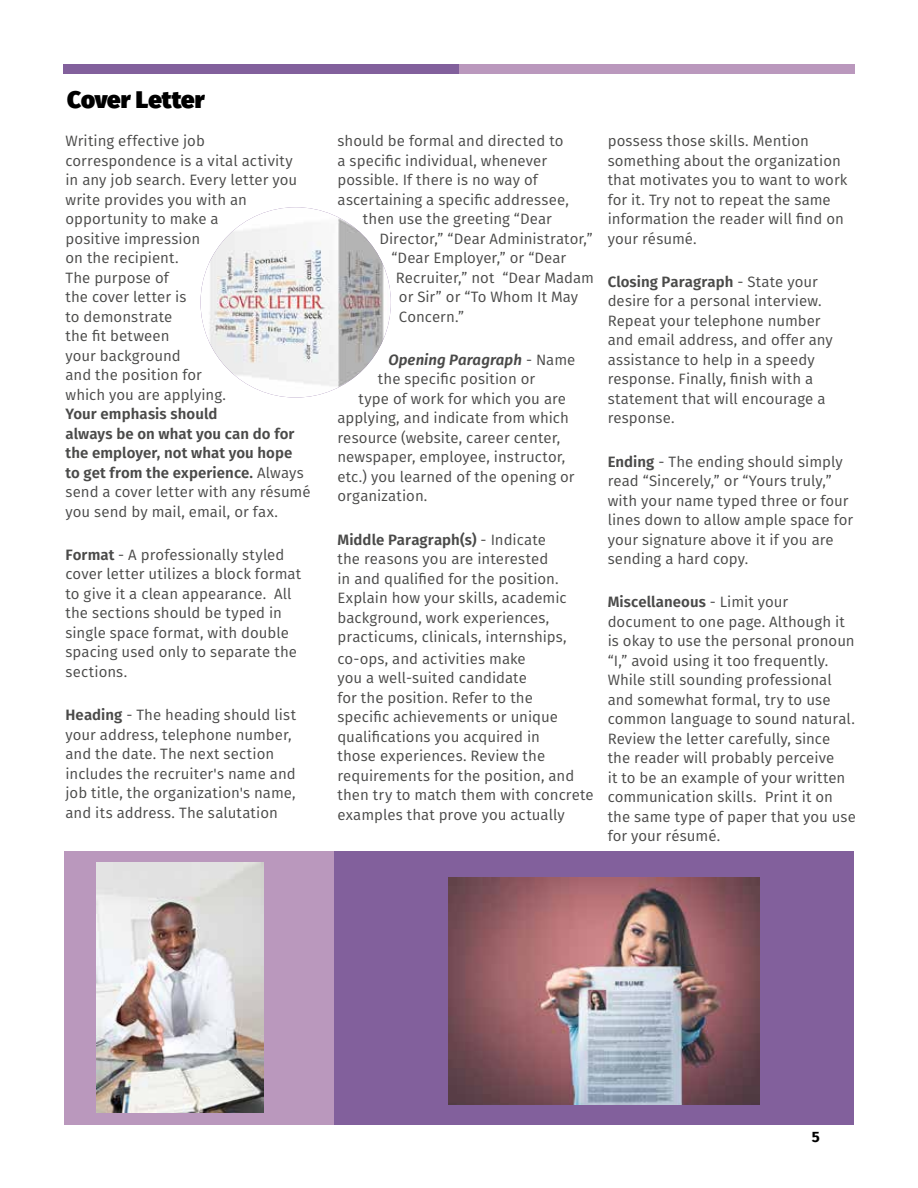
<style>
.page{position:relative;width:918px;height:1188px;background:#fff}
.page>*{position:absolute;margin:0;border:0;box-sizing:border-box;transform-origin:0 0}
.t1{font:900 24px "Fira Sans";letter-spacing:-.005em;color:#000}
.t2{font:15px/19.5px "Fira Sans";letter-spacing:.005em;color:#4a4a49}
.t3{font:600 15px/19.5px "Fira Sans";letter-spacing:.005em;color:#4a4a49}
.t4{font:italic 600 15px "Fira Sans";letter-spacing:.005em;color:#4a4a49}
.t5{font:700 15px "Fira Sans";color:#000}
.s1{font-weight:400}
.s2{font-weight:600}
.s3{font-weight:400;font-style:normal}
</style>
<div class="page">
<div style="left:64px;top:851px;width:271px;height:273px;background:#ba98bd"></div>
<div style="left:335px;top:851px;width:519px;height:273px;background:#82609c"></div>
<img style="left:201px;top:207px;width:190px;height:191px;border-radius:95px">
<div style="left:459px;top:64px;width:395px;height:9px;background:#ba98bd"></div>
<div style="left:64px;top:64px;width:395px;height:9px;background:#82609c"></div>
<img style="left:96px;top:863px;width:167px;height:250px">
<img style="left:449px;top:877px;width:311px;height:227px">
<h1 class="t1" style="left:67px;top:77px;width:139px">Cover Letter</h1>
<p class="t2" style="left:66px;top:131px;width:233px">Writing effective job correspondence is a vital activity in any job search. Every letter you write provides you with an opportunity to make a<br>positive impression<br>on the recipient.<br>The purpose of<br>the cover letter is<br>to demonstrate<br>the fit between<br>your background<br>and the position for<br>which you are applying.</p>
<p class="t3" style="left:66px;top:403px;width:247px">Your emphasis should<br>always be on what you can do for the employer, not what you hope<br>to get from the experience. <span class="s1">Always send a cover letter with any résumé you send by mail, email, or fax.</span></p>
<p class="t2" style="left:66px;top:545px;width:237px"><span class="s2">Format</span> - A professionally styled cover letter utilizes a block format to give it a clean appearance. All the sections should be typed in single space format, with double spacing used only to separate the sections.</p>
<p class="t2" style="left:66px;top:705px;width:232px"><span class="s2">Heading</span> - The heading should list your address, telephone number, and the date. The next section includes the recruiter's name and job title, the organization's name, and its address. The salutation</p>
<p class="t2" style="left:337px;top:131px;width:228px">should be formal and directed to</p>
<p class="t2" style="left:337px;top:150px;width:211px">a specific individual, whenever</p>
<p class="t2" style="left:337px;top:170px;width:202px">possible. If there is no way of</p>
<p class="t2" style="left:337px;top:189px;width:233px">ascertaining a specific addressee,</p>
<p class="t2" style="left:363px;top:209px;width:191px">then use the greeting “Dear</p>
<p class="t2" style="left:379px;top:228px;width:215px">Director,” “Dear Administrator,”</p>
<p class="t2" style="left:391px;top:248px;width:176px">“Dear Employer,” or “Dear</p>
<p class="t2" style="left:396px;top:267px;width:200px">Recruiter,” not “Dear Madam</p>
<p class="t2" style="left:399px;top:287px;width:181px">or Sir” or “To Whom It May</p>
<p class="t2" style="left:399px;top:306px;width:67px">Concern.”</p>
<p class="t4" style="left:388px;top:347px;width:188px">Opening Paragraph <span class="s3">- Name</span></p>
<p class="t2" style="left:378px;top:369px;width:159px">the specific position or</p>
<p class="t2" style="left:358px;top:388px;width:209px">type of work for which you are</p>
<p class="t2" style="left:337px;top:408px;width:233px">applying, and indicate from which</p>
<p class="t2" style="left:337px;top:427px;width:224px">resource (website, career center,</p>
<p class="t2" style="left:337px;top:447px;width:229px">newspaper, employee, instructor,</p>
<p class="t2" style="left:337px;top:466px;width:239px">etc.) you learned of the opening or</p>
<p class="t2" style="left:337px;top:486px;width:91px">organization.</p>
<p class="t2" style="left:337px;top:529px;width:231px"><span class="s2">Middle Paragraph(s)</span> - Indicate the reasons you are interested<br>in and qualified for the position.<br>Explain how your skills, academic background, work experiences, practicums, clinicals, internships,</p>
<p class="t2" style="left:337px;top:648px;width:258px">co-ops, and activities make<br>you a well-suited candidate<br>for the position. Refer to the<br>specific achievements or unique qualifications you acquired in<br>those experiences. Review the requirements for the position, and then try to match them with concrete examples that prove you actually</p>
<p class="t2" style="left:608px;top:131px;width:241px">possess those skills. Mention something about the organization that motivates you to want to work for it. Try not to repeat the same information the reader will find on your résumé.</p>
<p class="t2" style="left:608px;top:271px;width:227px"><span class="s2">Closing Paragraph</span> - State your desire for a personal interview.<br>Repeat your telephone number and email address, and offer any assistance to help in a speedy response. Finally, finish with a statement that will encourage a response.</p>
<p class="t2" style="left:608px;top:451px;width:247px"><span class="s2">Ending</span> - The ending should simply read “Sincerely,” or “Yours truly,” with your name typed three or four lines down to allow ample space for your signature above it if you are sending a hard copy.</p>
<p class="t2" style="left:608px;top:592px;width:250px"><span class="s2">Miscellaneous</span> - Limit your document to one page. Although it is okay to use the personal pronoun “I,” avoid using it too frequently.<br>While still sounding professional and somewhat formal, try to use common language to sound natural.<br>Review the letter carefully, since the reader will probably perceive<br>it to be an example of your written communication skills. Print it on the same type of paper that you use for your résumé.</p>
<p class="t5" style="left:812px;top:1124px;width:10px">5</p>
</div>
